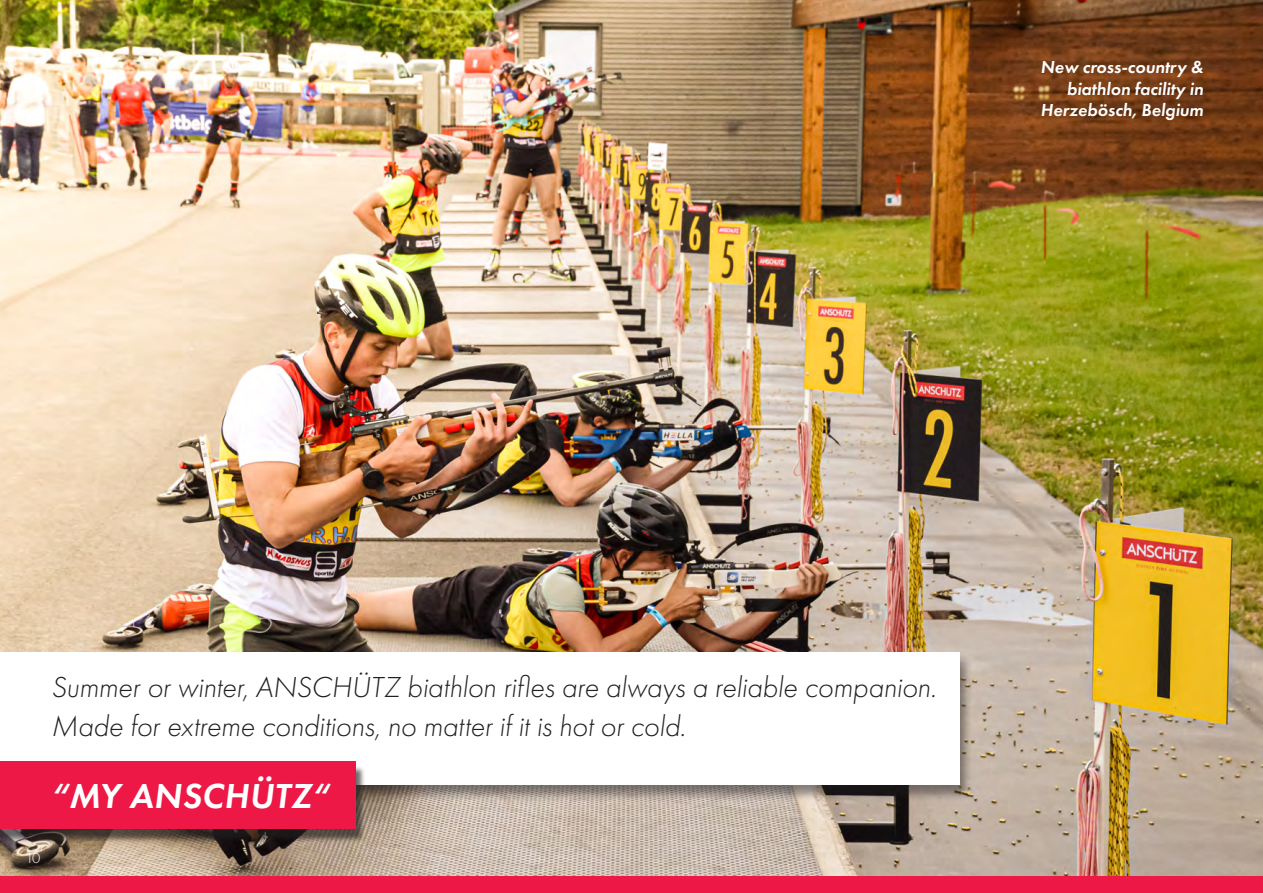
<style>
.page{position:relative;width:1263px;height:893px;background:#fff}
.page>*{position:absolute;margin:0;border:0;box-sizing:border-box;transform-origin:0 0}
.t1{font:italic 600 36px "Futura PT";letter-spacing:.01em;color:#fff}
.t2{font:italic 300 30px/39px "Futura PT";letter-spacing:-.005em;color:#231f20}
.t3{font:italic 600 18px/21.6px "Futura PT";color:#fff;text-align:right}
.t4{font:300 15px "Futura PT";color:#fff}
</style>
<div class="page">
<img style="left:0;top:0;width:1263px;height:876px">
<div style="left:0;top:653px;width:973px;height:149px;background:#231f20;opacity:.5"></div>
<div style="left:0;top:652px;width:959px;height:133px;background:#fff"></div>
<div style="left:0;top:766px;width:366px;height:77px;background:#231f20;opacity:.65"></div>
<div style="left:0;top:761px;width:355px;height:68px;background:#ed1845"></div>
<div style="left:0;top:876px;width:1263px;height:17px;background:#ed1845"></div>
<p class="t3" style="left:1040px;top:56px;width:164px">New cross-country &amp; biathlon facility in<br>Herzebösch, Belgium</p>
<p class="t2" style="left:51px;top:667px;width:887px">Summer or winter, ANSCHÜTZ biathlon rifles are always a reliable companion.<br>Made for extreme conditions, no matter if it is hot or cold.</p>
<p class="t1" style="left:51px;top:773px;width:280px">“MY ANSCHÜTZ“</p>
<p class="t4" style="left:26px;top:850px;width:16px">10</p>
</div>
